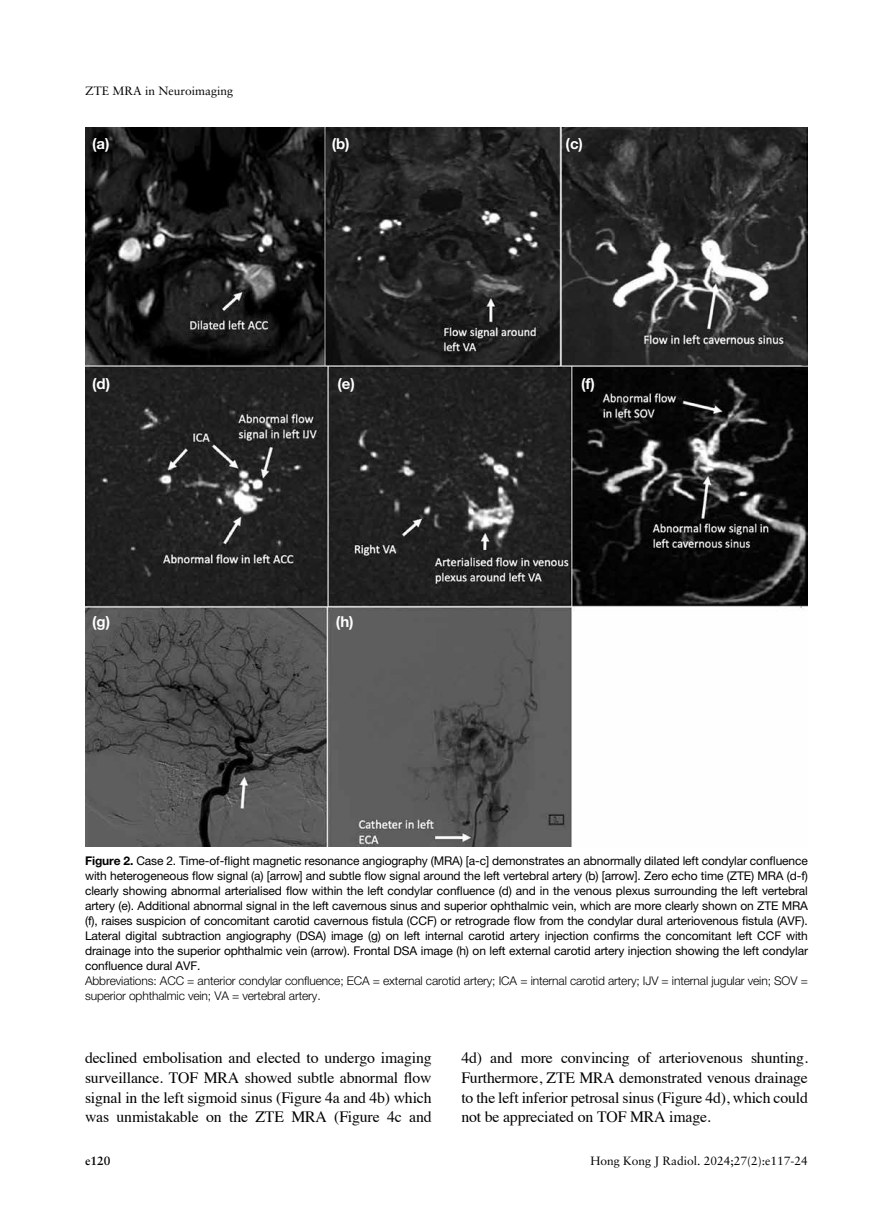
<style>
.page{position:relative;width:893px;height:1229px;background:#fff}
.page>*{position:absolute;margin:0;border:0;box-sizing:border-box;transform-origin:0 0}
.t1{font:15.75px/19.6px "Times";letter-spacing:-.01em;color:#000;text-align:justify}
.t2{font:700 15px "Helvetica Neue";color:#fff}
.t3{font:12px/15px "Helvetica Neue";letter-spacing:-.01em;color:#000;text-align:justify}
.t4{font:300 12px/15px "Helvetica Neue";letter-spacing:-.01em;color:#000}
.t5{font:12px "Sabon";color:#000}
.t6{font:700 12px "Sabon";color:#000}
.s1{font-weight:700}
</style>
<div class="page">
<img style="left:85px;top:128px;width:723px;height:719px">
<p class="t5" style="left:85px;top:84px;width:149px">ZTE MRA in Neuroimaging</p>
<p class="t2" style="left:92px;top:134px;width:19px">(a)</p>
<p class="t2" style="left:92px;top:374px;width:20px">(d)</p>
<p class="t2" style="left:332px;top:134px;width:20px">(b)</p>
<p class="t2" style="left:566px;top:134px;width:19px">(c)</p>
<p class="t2" style="left:337px;top:374px;width:19px">(e)</p>
<p class="t2" style="left:581px;top:374px;width:15px">(f)</p>
<p class="t2" style="left:92px;top:613px;width:20px">(g)</p>
<p class="t2" style="left:336px;top:613px;width:19px">(h)</p>
<p class="t3" style="left:85px;top:853px;width:724px"><span class="s1">Figure 2.</span> Case 2. Time-of-flight magnetic resonance angiography (MRA) [a-c] demonstrates an abnormally dilated left condylar confluence with heterogeneous flow signal (a) [arrow] and subtle flow signal around the left vertebral artery (b) [arrow]. Zero echo time (ZTE) MRA (d-f) clearly showing abnormal arterialised flow within the left condylar confluence (d) and in the venous plexus surrounding the left vertebral artery (e). Additional abnormal signal in the left cavernous sinus and superior ophthalmic vein, which are more clearly shown on ZTE MRA (f), raises suspicion of concomitant carotid cavernous fistula (CCF) or retrograde flow from the condylar dural arteriovenous fistula (AVF).<br>Lateral digital subtraction angiography (DSA) image (g) on left internal carotid artery injection confirms the concomitant left CCF with drainage into the superior ophthalmic vein (arrow). Frontal DSA image (h) on left external carotid artery injection showing the left condylar confluence dural AVF.</p>
<p class="t4" style="left:85px;top:973px;width:724px">Abbreviations: ACC = anterior condylar confluence; ECA = external carotid artery; ICA = internal carotid artery; IJV = internal jugular vein; SOV = superior ophthalmic vein; VA = vertebral artery.</p>
<h1 class="t1" style="left:85px;top:1047px;width:348px">declined embolisation and elected to undergo imaging surveillance. TOF MRA showed subtle abnormal flow signal in the left sigmoid sinus (Figure 4a and 4b) which was unmistakable on the ZTE MRA (Figure 4c and</h1>
<h1 class="t1" style="left:461px;top:1047px;width:348px">4d) and more convincing of arteriovenous shunting.<br>Furthermore, ZTE MRA demonstrated venous drainage to the left inferior petrosal sinus (Figure 4d), which could not be appreciated on TOF MRA image.</h1>
<p class="t6" style="left:85px;top:1153px;width:27px">e120</p>
<p class="t5" style="left:590px;top:1153px;width:219px">Hong Kong J Radiol. 2024;27(2):e117-24</p>
</div>
